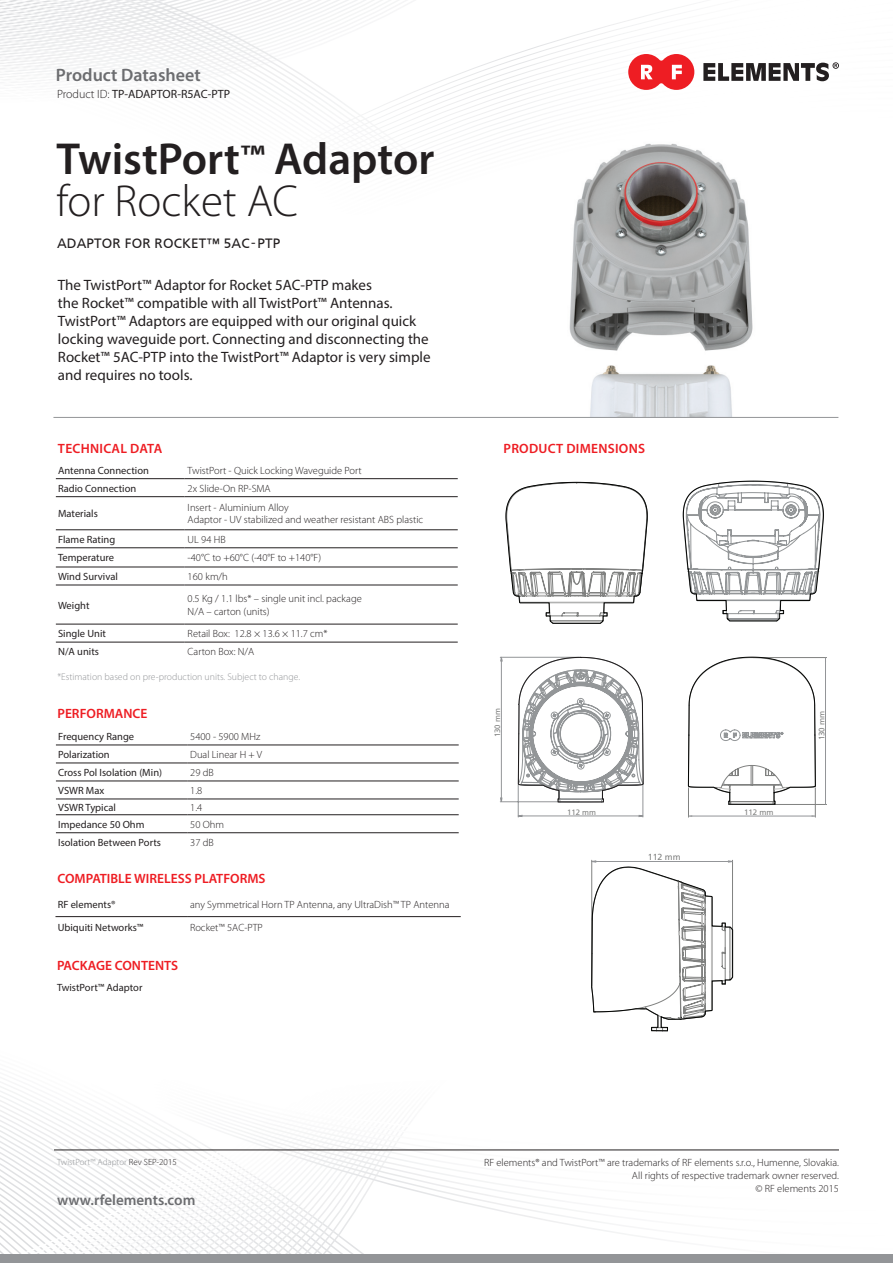
<style>
.page{position:relative;width:893px;height:1263px;background:#fff}
.page>*{position:absolute;margin:0;border:0;box-sizing:border-box;transform-origin:0 0}
.t1{font:600 45px/42px "Myriad Pro";color:#231f20}
.t2{font:600 18px "Myriad Pro";color:#6c6d70}
.t3{font:15px/18px "Myriad Pro";color:#231f20}
.t4{font:600 15px "Myriad Pro";color:#6c6d70}
.t5{font:600 13.5px "Myriad Pro";color:#ee1d23}
.t6{font:600 13.5px "Myriad Pro";letter-spacing:.02em;color:#ee1d23}
.t7{font:13.5px "Frutiger CE";letter-spacing:.01em;color:#231f20}
.t8{font:12px "Myriad Pro";color:#231f20}
.t9{font:300 10.5px/12.6px "Myriad Pro";color:#231f20}
.t10{font:10.5px "Myriad Pro";color:#231f20}
.t11{font:300 9.75px "Myriad Pro";color:#939598}
.t12{font:300 9px "Myriad Pro";color:#939598}
.t13{font:8.85px "Frutiger CE";color:#808180}
.t14{font:7.95px "Frutiger CE";color:#808180}
.t15{font:7.8px "Frutiger CE";color:#808180}
.s1{font-weight:300}
.s2{font-size:33.15px}
.s3{color:#231f20}
</style>
<div class="page">
<svg style="left:0;top:1086px;width:70px;height:169px"></svg>
<svg style="left:70px;top:1110px;width:823px;height:145px"></svg>
<svg style="left:72px;top:1110px;width:821px;height:141px"></svg>
<svg style="left:74px;top:1110px;width:819px;height:128px"></svg>
<svg style="left:75px;top:1110px;width:818px;height:117px"></svg>
<svg style="left:77px;top:1110px;width:812px;height:111px"></svg>
<svg style="left:79px;top:1110px;width:802px;height:106px"></svg>
<svg style="left:81px;top:1110px;width:792px;height:100px"></svg>
<svg style="left:83px;top:1110px;width:781px;height:95px"></svg>
<svg style="left:85px;top:1110px;width:771px;height:89px"></svg>
<svg style="left:87px;top:1110px;width:761px;height:84px"></svg>
<svg style="left:89px;top:1110px;width:750px;height:78px"></svg>
<svg style="left:91px;top:1110px;width:740px;height:73px"></svg>
<svg style="left:0;top:40px;width:199px;height:46px"></svg>
<svg style="left:256px;top:82px;width:318px;height:18px"></svg>
<svg style="left:261px;top:98px;width:313px;height:6px"></svg>
<svg style="left:628px;top:54px;width:66px;height:36px"></svg>
<svg style="left:703px;top:62px;width:136px;height:19px"></svg>
<hr style="left:54px;top:1150px;width:785px;height:1px;background:#231f20">
<div style="left:0;top:1255px;width:893px;height:8px;background:#939598"></div>
<svg style="left:500px;top:657px;width:144px;height:160px"></svg>
<svg style="left:591px;top:860px;width:142px;height:171px"></svg>
<hr style="left:753px;top:657px;width:74px;height:1px;background:#808180">
<hr style="left:753px;top:804px;width:74px;height:1px;background:#808180">
<hr style="left:825px;top:657px;width:1px;height:147px;background:#939598">
<svg style="left:688px;top:657px;width:128px;height:160px"></svg>
<svg style="left:505px;top:482px;width:143px;height:142px"></svg>
<svg style="left:682px;top:480px;width:142px;height:141px"></svg>
<hr style="left:56px;top:478px;width:129px;height:1px;background:#231f20">
<hr style="left:185px;top:478px;width:273px;height:1px;background:#231f20">
<hr style="left:56px;top:496px;width:129px;height:1px;background:#231f20">
<hr style="left:185px;top:496px;width:273px;height:1px;background:#231f20">
<hr style="left:56px;top:529px;width:129px;height:1px;background:#231f20">
<hr style="left:185px;top:529px;width:273px;height:1px;background:#231f20">
<hr style="left:56px;top:547px;width:129px;height:1px;background:#231f20">
<hr style="left:185px;top:547px;width:273px;height:1px;background:#231f20">
<hr style="left:56px;top:567px;width:129px;height:1px;background:#231f20">
<hr style="left:185px;top:567px;width:273px;height:1px;background:#231f20">
<hr style="left:56px;top:585px;width:129px;height:1px;background:#231f20">
<hr style="left:185px;top:585px;width:273px;height:1px;background:#231f20">
<hr style="left:56px;top:624px;width:129px;height:1px;background:#231f20">
<hr style="left:185px;top:624px;width:273px;height:1px;background:#231f20">
<hr style="left:56px;top:642px;width:129px;height:1px;background:#231f20">
<hr style="left:185px;top:642px;width:273px;height:1px;background:#231f20">
<hr style="left:55px;top:916px;width:132px;height:1px;background:#231f20">
<hr style="left:187px;top:916px;width:274px;height:1px;background:#231f20">
<hr style="left:56px;top:745px;width:131px;height:1px;background:#231f20">
<hr style="left:187px;top:745px;width:272px;height:1px;background:#231f20">
<hr style="left:56px;top:763px;width:131px;height:1px;background:#231f20">
<hr style="left:187px;top:763px;width:272px;height:1px;background:#231f20">
<hr style="left:56px;top:781px;width:131px;height:1px;background:#231f20">
<hr style="left:187px;top:781px;width:272px;height:1px;background:#231f20">
<hr style="left:56px;top:799px;width:131px;height:1px;background:#231f20">
<hr style="left:187px;top:799px;width:272px;height:1px;background:#231f20">
<hr style="left:56px;top:814px;width:131px;height:1px;background:#231f20">
<hr style="left:187px;top:814px;width:272px;height:1px;background:#231f20">
<hr style="left:56px;top:832px;width:131px;height:1px;background:#231f20">
<hr style="left:187px;top:832px;width:272px;height:1px;background:#231f20">
<img style="left:569px;top:143px;width:184px;height:274px">
<img style="left:569px;top:143px;width:83px;height:15px">
<hr style="left:53px;top:417px;width:785px;height:1px;background:#939598">
<h2 class="t2" style="left:56px;top:63px;width:146px">Product Datasheet</h2>
<p class="t8" style="left:57px;top:87px;width:175px"><span class="s1">Product ID:</span> TP-ADAPTOR-R5AC-PTP</p>
<h1 class="t1" style="left:56px;top:137px;width:380px">TwistPort<span class="s2">™</span> Adaptor <span class="s1">for Rocket AC</span></h1>
<p class="t7" style="left:57px;top:235px;width:225px">ADAPTOR FOR ROCKET™ 5AC PTP</p>
<p class="t7" style="left:251px;top:234px;width:6px">-</p>
<p class="t3" style="left:58px;top:276px;width:374px">The TwistPort™ Adaptor for Rocket 5AC-PTP makes<br>the Rocket™ compatible with all TwistPort™ Antennas.<br>TwistPort™ Adaptors are equipped with our original quick locking waveguide port. Connecting and disconnecting the Rocket™ 5AC-PTP into the TwistPort™ Adaptor is very simple and requires no tools.</p>
<p class="t6" style="left:58px;top:440px;width:106px">TECHNICAL DATA</p>
<p class="t10" style="left:58px;top:464px;width:92px">Antenna Connection</p>
<p class="t9" style="left:188px;top:464px;width:176px">TwistPort - Quick Locking Waveguide Port</p>
<p class="t10" style="left:58px;top:482px;width:80px">Radio Connection</p>
<p class="t9" style="left:188px;top:482px;width:85px">2x Slide-On RP-SMA</p>
<p class="t10" style="left:58px;top:507px;width:41px">Materials</p>
<p class="t9" style="left:188px;top:501px;width:237px">Insert - Aluminium Alloy<br>Adaptor - UV stabilized and weather resistant ABS plastic</p>
<p class="t10" style="left:58px;top:533px;width:59px">Flame Rating</p>
<p class="t9" style="left:188px;top:533px;width:40px">UL 94 HB</p>
<p class="t10" style="left:58px;top:551px;width:57px">Temperature</p>
<p class="t9" style="left:188px;top:552px;width:135px">-40°C to +60°C (-40°F to +140°F)</p>
<p class="t10" style="left:58px;top:570px;width:61px">Wind Survival</p>
<p class="t9" style="left:188px;top:570px;width:42px">160 km/h</p>
<p class="t10" style="left:58px;top:598px;width:33px">Weight</p>
<p class="t9" style="left:188px;top:592px;width:176px">0.5 Kg / 1.1 lbs* – single unit incl. package<br>N/A – carton (units)</p>
<p class="t10" style="left:58px;top:627px;width:49px">Single Unit</p>
<p class="t9" style="left:188px;top:627px;width:141px">Retail Box: 12.8 × 13.6 × 11.7 cm*</p>
<p class="t10" style="left:58px;top:645px;width:42px">N/A units</p>
<p class="t9" style="left:188px;top:645px;width:68px">Carton Box: N/A</p>
<p class="t11" style="left:57px;top:671px;width:244px">*Estimation based on pre-production units. Subject to change.</p>
<p class="t5" style="left:57px;top:705px;width:91px">PERFORMANCE</p>
<p class="t10" style="left:58px;top:730px;width:78px">Frequency Range</p>
<p class="t9" style="left:190px;top:730px;width:72px">5400 - 5900 MHz</p>
<p class="t10" style="left:58px;top:748px;width:53px">Polarization</p>
<p class="t9" style="left:190px;top:748px;width:73px">Dual Linear H + V</p>
<p class="t10" style="left:58px;top:766px;width:105px">Cross Pol Isolation (Min)</p>
<p class="t9" style="left:190px;top:766px;width:25px">29 dB</p>
<p class="t10" style="left:58px;top:784px;width:48px">VSWR Max</p>
<p class="t9" style="left:190px;top:784px;width:14px">1.8</p>
<p class="t10" style="left:58px;top:801px;width:59px">VSWR Typical</p>
<p class="t9" style="left:190px;top:801px;width:14px">1.4</p>
<p class="t10" style="left:58px;top:818px;width:88px">Impedance 50 Ohm</p>
<p class="t9" style="left:190px;top:818px;width:35px">50 Ohm</p>
<p class="t10" style="left:58px;top:836px;width:104px">Isolation Between Ports</p>
<p class="t9" style="left:190px;top:836px;width:25px">37 dB</p>
<p class="t5" style="left:57px;top:870px;width:210px">COMPATIBLE WIRELESS PLATFORMS</p>
<p class="t10" style="left:58px;top:898px;width:59px">RF elements®</p>
<p class="t9" style="left:190px;top:898px;width:261px">any Symmetrical Horn TP Antenna, any UltraDish™ TP Antenna</p>
<p class="t10" style="left:58px;top:921px;width:87px">Ubiquiti Networks™</p>
<p class="t9" style="left:190px;top:921px;width:74px">Rocket™ 5AC-PTP</p>
<p class="t5" style="left:57px;top:956px;width:123px">PACKAGE CONTENTS</p>
<p class="t10" style="left:57px;top:981px;width:87px">TwistPort™ Adaptor</p>
<p class="t6" style="left:503px;top:440px;width:143px">PRODUCT DIMENSIONS</p>
<p class="t15" style="left:493px;top:737px;width:31px;rotate:-90deg">130 mm</p>
<p class="t15" style="left:567px;top:807px;width:31px">112 mm</p>
<p class="t13" style="left:648px;top:852px;width:34px">112 mm</p>
<p class="t14" style="left:744px;top:807px;width:31px">112 mm</p>
<p class="t14" style="left:817px;top:740px;width:31px;rotate:-90deg">130 mm</p>
<p class="t12" style="left:57px;top:1157px;width:121px">TwistPort™ Adaptor <span class="s3">Rev SEP-2015</span></p>
<h3 class="t4" style="left:57px;top:1190px;width:140px">www.rfelements.com</h3>
<p class="t9" style="left:484px;top:1157px;width:356px;text-align:right">RF elements® and TwistPort™ are trademarks of RF elements s.r.o., Humenne, Slovakia.<br>All rights of respective trademark owner reserved.<br>© RF elements 2015</p>
</div>
